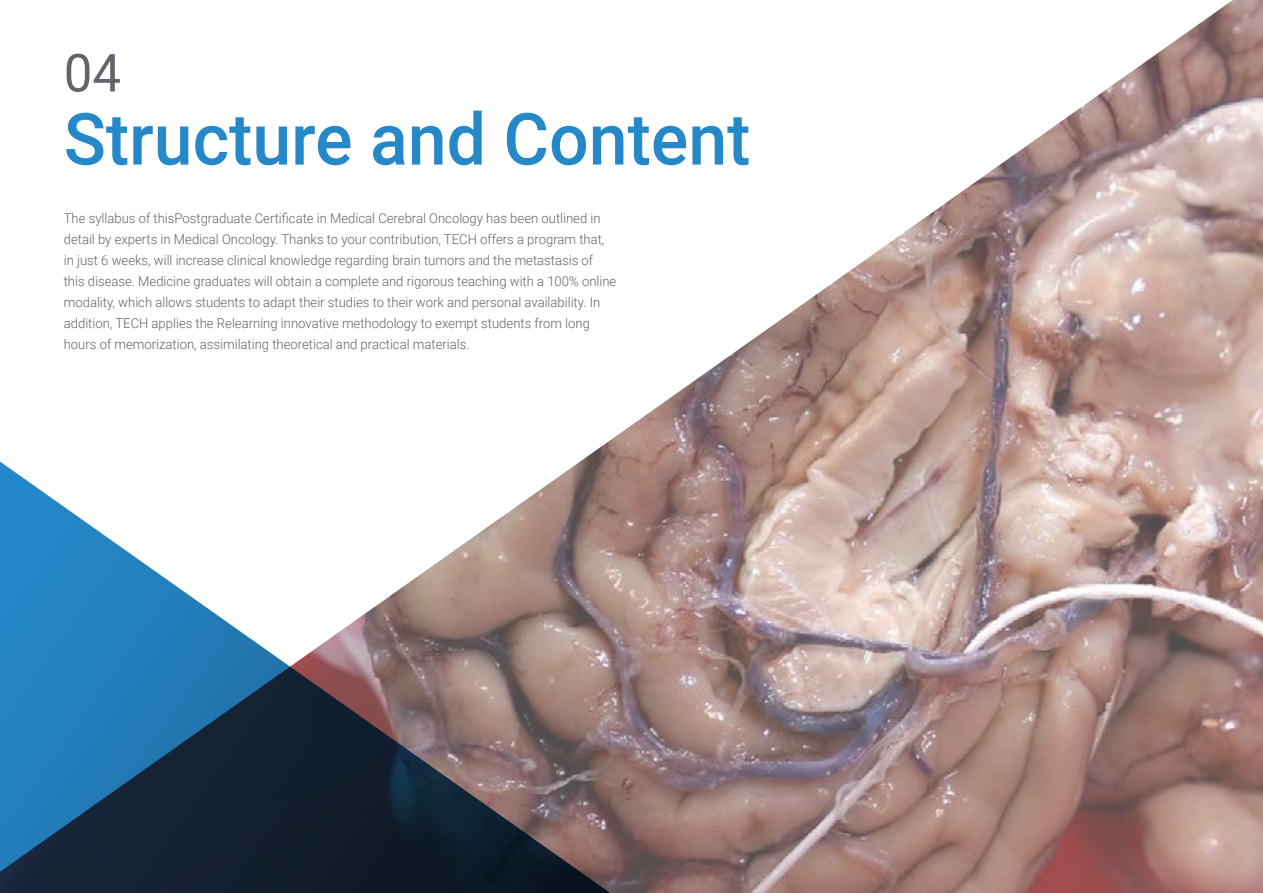
<style>
.page{position:relative;width:1263px;height:893px;background:#fff}
.page>*{position:absolute;margin:0;border:0;box-sizing:border-box;transform-origin:0 0}
.t1{font:500 72px "Roboto";color:#2488c9}
.t2{font:52.5px "Roboto";color:#61646a}
.t3{font:300 13.5px/21px "Roboto";color:#61646a}
</style>
<div class="page">
<img style="left:602px;top:0;width:661px;height:893px">
<svg style="left:0;top:446px;width:640px;height:447px"></svg>
<h2 class="t2" style="left:64px;top:36px;width:59px">04</h2>
<h1 class="t1" style="left:64px;top:89px;width:688px">Structure and Content</h1>
<p class="t3" style="left:64px;top:207px;width:554px">The syllabus of thisPostgraduate Certificate in Medical Cerebral Oncology has been outlined in detail by experts in Medical Oncology. Thanks to your contribution, TECH offers a program that, in just 6 weeks, will increase clinical knowledge regarding brain tumors and the metastasis of this disease. Medicine graduates will obtain a complete and rigorous teaching with a 100% online modality, which allows students to adapt their studies to their work and personal availability. In addition, TECH applies the Relearning innovative methodology to exempt students from long hours of memorization, assimilating theoretical and practical materials.</p>
</div>
